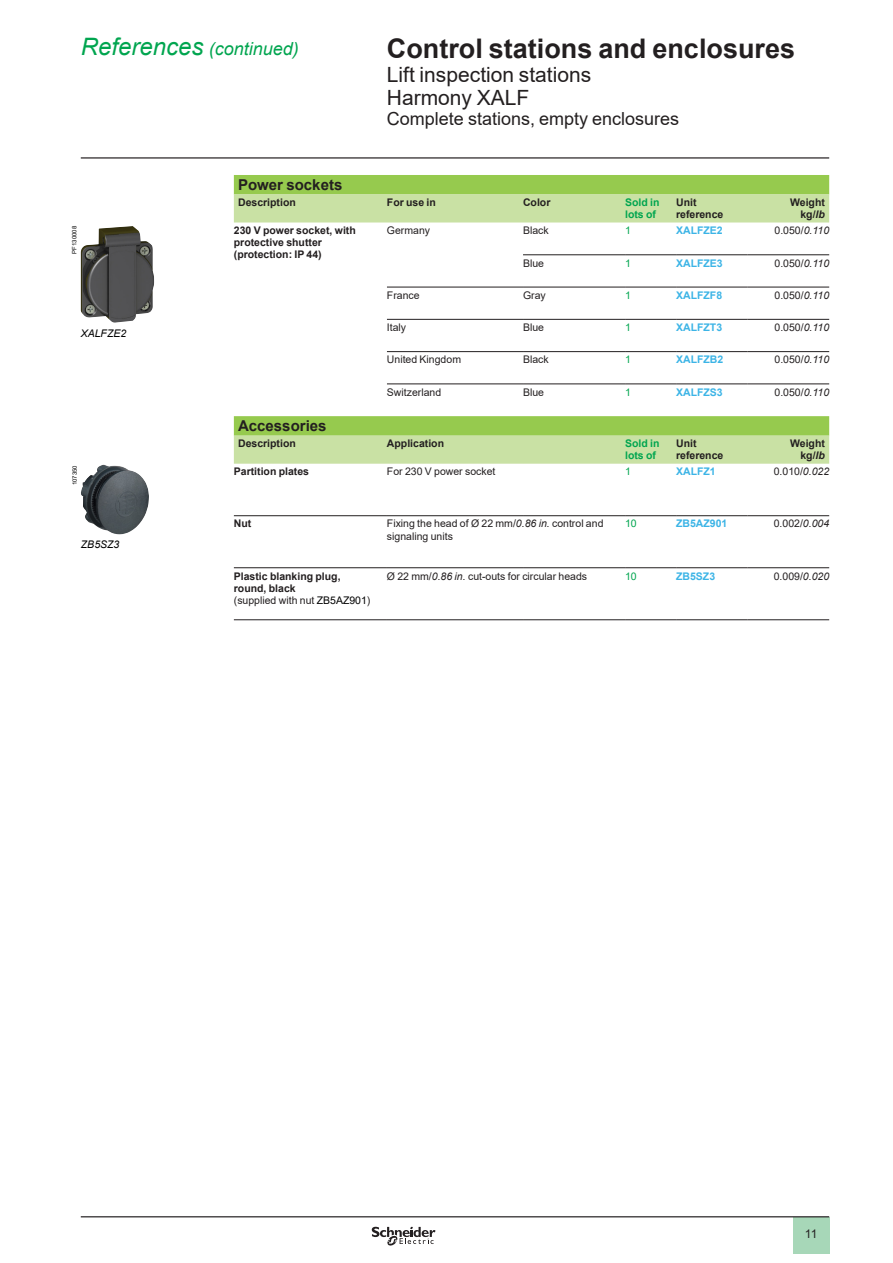
<style>
.page{position:relative;width:893px;height:1263px;background:#fff}
.page>*{position:absolute;margin:0;border:0;box-sizing:border-box;transform-origin:0 0}
._0_TitleLev1Fwd{font:700 27px "Arial";color:#231f20}
._0_TitleLev2Fwd{font:21px "Arial";color:#231f20}
._0_TitleLev2{font:21px "Arial";color:#231f20}
._0_TitleLev3{font:18px "Arial";color:#231f20}
._0_TopicFwd{font:italic 18px "Arial";color:#00a54f}
.Cell_Section_2__10{font:700 15px "Arial";color:#231f20}
.t1{font:12px "Arial";color:#231f20}
.Cell_Section_4__7__F{font:700 10.5px/12px "Arial";color:#231f20}
.Cell_Text__7__Flush{font:10.5px/12px "Arial";color:#231f20}
.Cell_Text__7__Right{font:10.5px "Arial";color:#231f20}
.Cell_ReferenceProduc{font:700 10.5px "Arial";color:#3cb4e6}
.Cell_Section_4__7__F-2{font:700 10.5px "Arial";color:#00a54f}
.Cell_Section_4__7{font:700 10.5px "Arial";color:#231f20}
.Cell_Section_4__7__R{font:700 10.5px/12px "Arial";color:#231f20;text-align:right}
._1_Legend__7{font:italic 10.5px "Arial";color:#000}
.Cell_Text__7__Flush-2{font:10.5px "Arial";color:#00a54f}
.Recording_Number{font:6px "Arial";color:#000}
.s1{font-size:24px}
.s2{font-style:italic}
.s3{font-weight:400}
.s4{font-weight:400;color:#000}
</style>
<div class="page">
<hr style="left:81px;top:157px;width:748px;height:2px;background:#231f20">
<div style="left:793px;top:1217px;width:36px;height:37px;background:#a7d7b8"></div>
<hr style="left:81px;top:1216px;width:748px;height:1px;background:#231f20">
<svg style="left:372px;top:1226px;width:63px;height:20px"></svg>
<div style="left:234px;top:175px;width:595px;height:19px;background:#96ca4e"></div>
<svg style="left:234px;top:194px;width:595px;height:270px"></svg>
<hr style="left:234px;top:567px;width:153px;height:1px;background:#231f20">
<hr style="left:387px;top:567px;width:136px;height:1px;background:#231f20">
<hr style="left:523px;top:567px;width:102px;height:1px;background:#231f20">
<hr style="left:625px;top:567px;width:51px;height:1px;background:#231f20">
<hr style="left:676px;top:567px;width:72px;height:1px;background:#231f20">
<hr style="left:748px;top:567px;width:81px;height:1px;background:#231f20">
<hr style="left:748px;top:384px;width:81px;height:1px;background:#231f20">
<hr style="left:676px;top:384px;width:72px;height:1px;background:#231f20">
<hr style="left:625px;top:384px;width:51px;height:1px;background:#231f20">
<hr style="left:523px;top:384px;width:102px;height:1px;background:#231f20">
<hr style="left:387px;top:384px;width:136px;height:1px;background:#231f20">
<hr style="left:748px;top:351px;width:81px;height:1px;background:#231f20">
<hr style="left:676px;top:351px;width:72px;height:1px;background:#231f20">
<hr style="left:625px;top:351px;width:51px;height:1px;background:#231f20">
<hr style="left:523px;top:351px;width:102px;height:1px;background:#231f20">
<hr style="left:387px;top:351px;width:136px;height:1px;background:#231f20">
<hr style="left:748px;top:319px;width:81px;height:1px;background:#231f20">
<hr style="left:676px;top:319px;width:72px;height:1px;background:#231f20">
<hr style="left:625px;top:319px;width:51px;height:1px;background:#231f20">
<hr style="left:523px;top:319px;width:102px;height:1px;background:#231f20">
<hr style="left:387px;top:319px;width:136px;height:1px;background:#231f20">
<hr style="left:748px;top:287px;width:81px;height:1px;background:#231f20">
<hr style="left:676px;top:287px;width:72px;height:1px;background:#231f20">
<hr style="left:625px;top:287px;width:51px;height:1px;background:#231f20">
<hr style="left:523px;top:287px;width:102px;height:1px;background:#231f20">
<hr style="left:387px;top:287px;width:136px;height:1px;background:#231f20">
<hr style="left:748px;top:255px;width:81px;height:1px;background:#231f20">
<hr style="left:676px;top:255px;width:72px;height:1px;background:#231f20">
<hr style="left:625px;top:255px;width:51px;height:1px;background:#231f20">
<hr style="left:523px;top:255px;width:102px;height:1px;background:#231f20">
<hr style="left:234px;top:515px;width:153px;height:1px;background:#231f20">
<hr style="left:387px;top:515px;width:136px;height:1px;background:#231f20">
<hr style="left:523px;top:515px;width:102px;height:1px;background:#231f20">
<hr style="left:625px;top:515px;width:51px;height:1px;background:#231f20">
<hr style="left:676px;top:515px;width:72px;height:1px;background:#231f20">
<hr style="left:748px;top:515px;width:81px;height:1px;background:#231f20">
<hr style="left:234px;top:619px;width:153px;height:1px;background:#231f20">
<hr style="left:387px;top:619px;width:136px;height:1px;background:#231f20">
<hr style="left:523px;top:619px;width:102px;height:1px;background:#231f20">
<hr style="left:625px;top:619px;width:51px;height:1px;background:#231f20">
<hr style="left:676px;top:619px;width:72px;height:1px;background:#231f20">
<hr style="left:748px;top:619px;width:81px;height:1px;background:#231f20">
<img style="left:81px;top:226px;width:73px;height:97px">
<img style="left:81px;top:465px;width:68px;height:69px">
<p class="_0_TopicFwd" style="left:81px;top:37px;width:220px"><span class="s1">References</span> (continued)</p>
<p class="_0_TitleLev1Fwd" style="left:387px;top:29px;width:410px">Control stations and enclosures</p>
<p class="_0_TitleLev2Fwd" style="left:387px;top:60px;width:206px">Lift inspection stations</p>
<p class="_0_TitleLev2" style="left:387px;top:83px;width:144px">Harmony XALF</p>
<p class="_0_TitleLev3" style="left:387px;top:106px;width:294px">Complete stations, empty enclosures</p>
<p class="Recording_Number" style="left:70px;top:254px;width:29px;rotate:-90deg">PF130008</p>
<p class="_1_Legend__7" style="left:81px;top:326px;width:47px">XALFZE2</p>
<p class="Recording_Number" style="left:70px;top:485px;width:22px;rotate:-90deg">107350</p>
<p class="_1_Legend__7" style="left:81px;top:538px;width:40px">ZB5SZ3</p>
<p class="Cell_Section_2__10" style="left:238px;top:174px;width:106px">Power sockets</p>
<p class="Cell_Section_4__7" style="left:238px;top:195px;width:59px">Description</p>
<p class="Cell_Section_4__7__F" style="left:387px;top:197px;width:51px">For use in</p>
<p class="Cell_Section_4__7__F" style="left:523px;top:197px;width:29px">Color</p>
<p class="Cell_Section_4__7__F-2" style="left:625px;top:195px;width:36px">Sold in</p>
<p class="Cell_Section_4__7__F-2" style="left:625px;top:207px;width:32px">lots of</p>
<p class="Cell_Section_4__7__F" style="left:676px;top:197px;width:22px">Unit</p>
<p class="Cell_Section_4__7__F" style="left:676px;top:209px;width:49px">reference</p>
<p class="Cell_Section_4__7__R" style="left:790px;top:197px;width:36px">Weight kg/<span class="s2">lb</span></p>
<p class="Cell_Section_4__7__F" style="left:234px;top:225px;width:123px">230 V power socket, with protective shutter</p>
<p class="Cell_Section_4__7__F" style="left:234px;top:249px;width:89px">(protection: IP 44)</p>
<p class="Cell_Text__7__Flush" style="left:387px;top:225px;width:45px">Germany</p>
<p class="Cell_Text__7__Flush" style="left:523px;top:225px;width:27px">Black</p>
<p class="Cell_Text__7__Flush-2" style="left:625px;top:223px;width:7px">1</p>
<p class="Cell_ReferenceProduc" style="left:676px;top:223px;width:48px">XALFZE2</p>
<p class="Cell_Text__7__Right" style="left:774px;top:223px;width:56px">0.050/<span class="s2">0.110</span></p>
<p class="Cell_Text__7__Flush" style="left:523px;top:257px;width:23px">Blue</p>
<p class="Cell_Text__7__Flush-2" style="left:625px;top:256px;width:7px">1</p>
<p class="Cell_ReferenceProduc" style="left:676px;top:255px;width:48px">XALFZE3</p>
<p class="Cell_Text__7__Right" style="left:774px;top:256px;width:56px">0.050/<span class="s2">0.110</span></p>
<p class="Cell_Text__7__Flush" style="left:387px;top:289px;width:34px">France</p>
<p class="Cell_Text__7__Flush" style="left:523px;top:289px;width:24px">Gray</p>
<p class="Cell_Text__7__Flush-2" style="left:625px;top:288px;width:7px">1</p>
<p class="Cell_ReferenceProduc" style="left:676px;top:288px;width:48px">XALFZF8</p>
<p class="Cell_Text__7__Right" style="left:774px;top:288px;width:56px">0.050/<span class="s2">0.110</span></p>
<p class="Cell_Text__7__Flush" style="left:387px;top:321px;width:21px">Italy</p>
<p class="Cell_Text__7__Flush" style="left:523px;top:321px;width:23px">Blue</p>
<p class="Cell_Text__7__Flush-2" style="left:625px;top:320px;width:7px">1</p>
<p class="Cell_ReferenceProduc" style="left:676px;top:320px;width:48px">XALFZT3</p>
<p class="Cell_Text__7__Right" style="left:774px;top:320px;width:56px">0.050/<span class="s2">0.110</span></p>
<p class="Cell_Text__7__Flush" style="left:387px;top:354px;width:76px">United Kingdom</p>
<p class="Cell_Text__7__Flush" style="left:523px;top:354px;width:27px">Black</p>
<p class="Cell_Text__7__Flush-2" style="left:625px;top:352px;width:7px">1</p>
<p class="Cell_ReferenceProduc" style="left:676px;top:352px;width:49px">XALFZB2</p>
<p class="Cell_Text__7__Right" style="left:774px;top:352px;width:56px">0.050/<span class="s2">0.110</span></p>
<p class="Cell_Text__7__Flush" style="left:387px;top:386px;width:56px">Switzerland</p>
<p class="Cell_Text__7__Flush" style="left:523px;top:386px;width:23px">Blue</p>
<p class="Cell_Text__7__Flush-2" style="left:625px;top:385px;width:7px">1</p>
<p class="Cell_ReferenceProduc" style="left:676px;top:385px;width:48px">XALFZS3</p>
<p class="Cell_Text__7__Right" style="left:774px;top:385px;width:56px">0.050/<span class="s2">0.110</span></p>
<p class="Cell_Section_2__10" style="left:238px;top:415px;width:90px">Accessories</p>
<p class="Cell_Section_4__7" style="left:238px;top:436px;width:59px">Description</p>
<p class="Cell_Section_4__7__F" style="left:387px;top:438px;width:59px">Application</p>
<p class="Cell_Section_4__7__F-2" style="left:625px;top:436px;width:36px">Sold in</p>
<p class="Cell_Section_4__7__F-2" style="left:625px;top:448px;width:32px">lots of</p>
<p class="Cell_Section_4__7__F" style="left:676px;top:438px;width:49px">Unit reference</p>
<p class="Cell_Section_4__7__R" style="left:790px;top:438px;width:36px">Weight kg/<span class="s2">lb</span></p>
<p class="Cell_Section_4__7__F" style="left:234px;top:466px;width:77px">Partition plates</p>
<p class="Cell_Text__7__Flush" style="left:387px;top:466px;width:110px">For 230 V power socket</p>
<p class="Cell_Text__7__Flush-2" style="left:625px;top:464px;width:7px">1</p>
<p class="Cell_ReferenceProduc" style="left:676px;top:464px;width:41px">XALFZ1</p>
<p class="Cell_Text__7__Right" style="left:774px;top:464px;width:57px">0.010/<span class="s2">0.022</span></p>
<p class="Cell_Section_4__7__F" style="left:234px;top:518px;width:19px">Nut</p>
<p class="Cell_Text__7__Flush" style="left:387px;top:518px;width:218px">Fixing the head of Ø 22 mm/<span class="s2">0.86 in.</span> control and signaling units</p>
<p class="Cell_Text__7__Flush-2" style="left:625px;top:517px;width:13px">10</p>
<p class="Cell_ReferenceProduc" style="left:676px;top:516px;width:53px">ZB5AZ901</p>
<p class="Cell_Text__7__Right" style="left:774px;top:517px;width:57px">0.002/<span class="s2">0.004</span></p>
<p class="Cell_Section_4__7__F" style="left:234px;top:570px;width:138px">Plastic blanking plug, round, black<br><span class="s3">(supplied with nut</span> <span class="s4">ZB5AZ901</span><span class="s3">)</span></p>
<p class="Cell_Text__7__Flush" style="left:387px;top:570px;width:202px">Ø 22 mm/<span class="s2">0.86 in.</span> cut-outs for circular heads</p>
<p class="Cell_Text__7__Flush-2" style="left:625px;top:569px;width:13px">10</p>
<p class="Cell_ReferenceProduc" style="left:676px;top:568px;width:41px">ZB5SZ3</p>
<p class="Cell_Text__7__Right" style="left:774px;top:569px;width:57px">0.009/<span class="s2">0.020</span></p>
<p class="t1" style="left:805px;top:1225px;width:14px">11</p>
</div>
